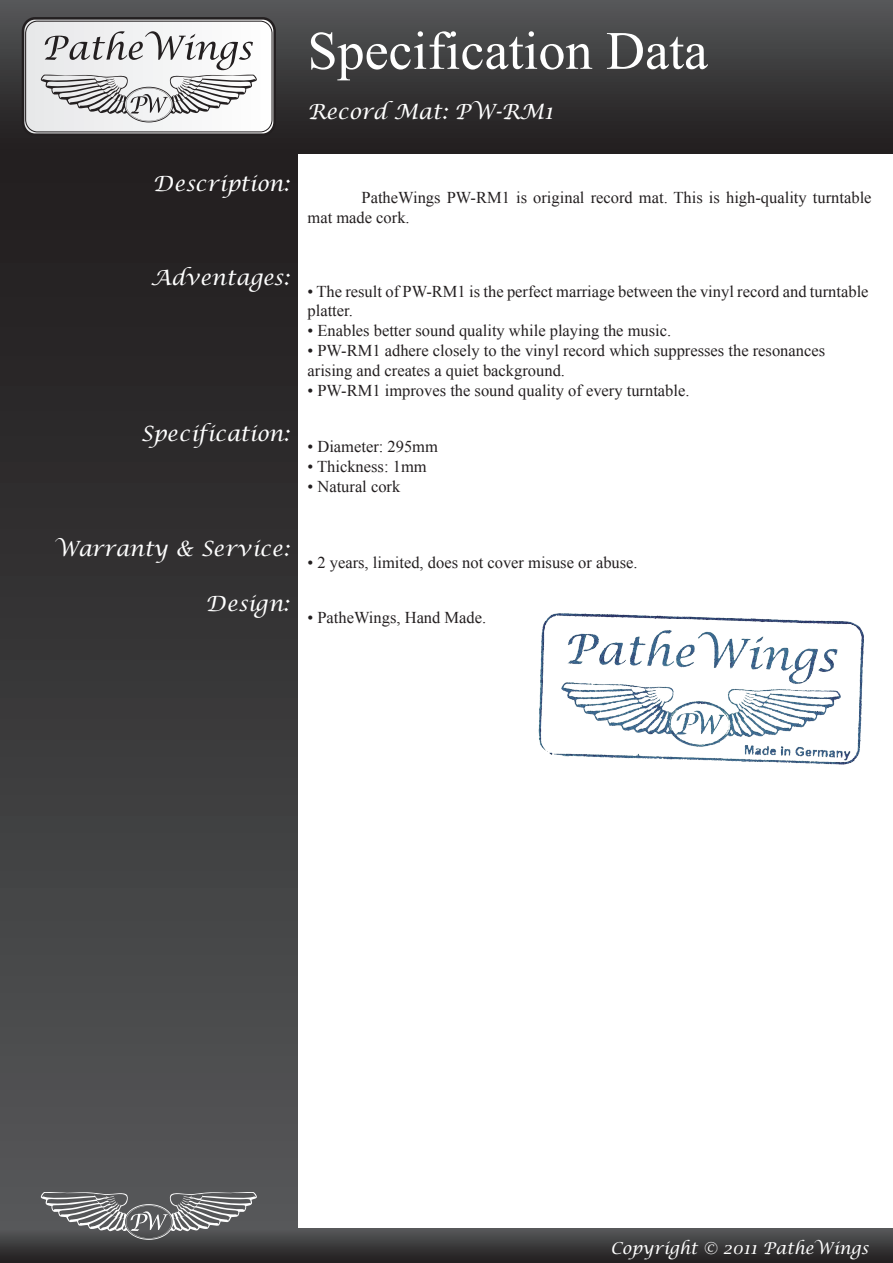
<style>
.page{position:relative;width:893px;height:1263px;background:#fff}
.page>*{position:absolute;margin:0;border:0;box-sizing:border-box;transform-origin:0 0}
.t1{font:54px "Times New Roman";color:#fff}
.t2{font:italic 21px "Lucida Calligraphy";color:#fff}
.t3{font:16.5px/19.8px "Times New Roman";color:#231f20}
.t4{font:italic 16.5px "Lucida Calligraphy";color:#fff}
</style>
<div class="page">
<div style="left:0;top:0;width:893px;height:153px;background:linear-gradient(to bottom,#565759,#1f1b1c)"></div>
<div style="left:0;top:153px;width:298px;height:1076px;background:linear-gradient(to bottom,#1e1b1c,#555759)"></div>
<div style="left:0;top:1229px;width:893px;height:34px;background:linear-gradient(to bottom,#555758,#211e1f)"></div>
<svg style="left:22px;top:17px;width:254px;height:119px"></svg>
<svg style="left:40px;top:1192px;width:217px;height:48px;background:#767678"></svg>
<img style="left:538px;top:613px;width:326px;height:152px">
<h1 class="t1" style="left:308px;top:14px;width:402px">Specification Data</h1>
<p class="t2" style="left:308px;top:99px;width:247px">Record Mat: PW-RM1</p>
<p class="t2" style="left:153px;top:171px;width:138px">Description:</p>
<p class="t3" style="left:308px;top:187px;width:566px;text-indent:54px">PatheWings PW-RM1 is original record mat. This is high-quality turntable mat made cork.</p>
<p class="t2" style="left:151px;top:265px;width:140px">Adventages:</p>
<p class="t2" style="left:141px;top:421px;width:150px">Specification:</p>
<p class="t3" style="left:308px;top:281px;width:563px">• The result of PW-RM1 is the perfect marriage between the vinyl record and turntable platter.</p>
<p class="t3" style="left:308px;top:320px;width:365px">• Enables better sound quality while playing the music.</p>
<p class="t3" style="left:308px;top:340px;width:519px">• PW-RM1 adhere closely to the vinyl record which suppresses the resonances arising and creates a quiet background.</p>
<p class="t3" style="left:308px;top:380px;width:384px">• PW-RM1 improves the sound quality of every turntable.</p>
<p class="t3" style="left:308px;top:437px;width:132px">• Diameter: 295mm</p>
<p class="t3" style="left:308px;top:456px;width:121px">• Thickness: 1mm</p>
<p class="t3" style="left:308px;top:476px;width:94px">• Natural cork</p>
<p class="t2" style="left:54px;top:536px;width:236px">Warranty &amp; Service:</p>
<p class="t2" style="left:205px;top:591px;width:85px">Design:</p>
<p class="t3" style="left:308px;top:552px;width:332px">• 2 years, limited, does not cover misuse or abuse.</p>
<p class="t3" style="left:308px;top:607px;width:180px">• PatheWings, Hand Made.</p>
<p class="t4" style="left:610px;top:1238px;width:260px">Copyright © 2011 PatheWings</p>
</div>
